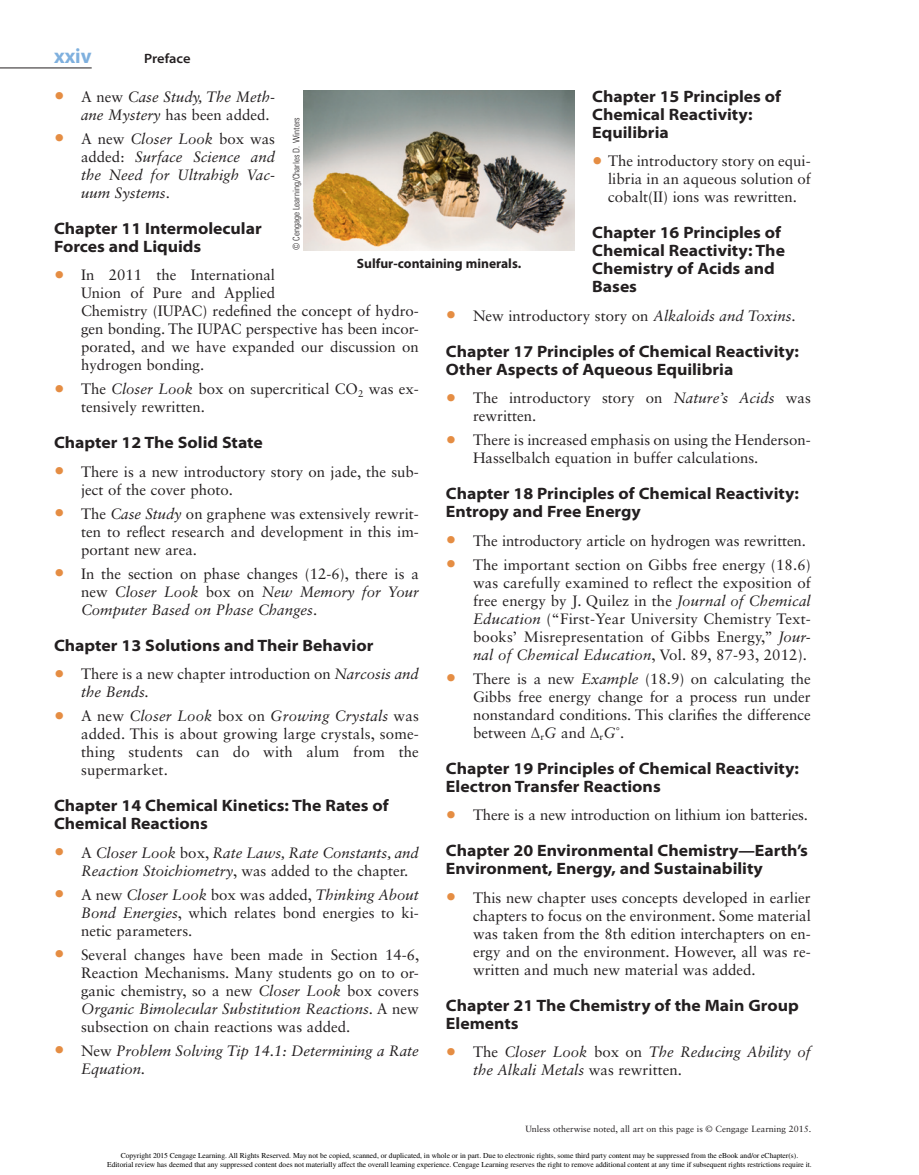
<style>
.page{position:relative;width:919px;height:1175px;background:#fff}
.page>*{position:absolute;margin:0;border:0;box-sizing:border-box;transform-origin:0 0}
.t1{font:700 semi-expanded 21px "Myriad Pro";color:#7fb0de;scale:.9 1}
.t2{font:700 semi-expanded 16.5px/18px "Myriad Pro";color:#231f20}
.t3{font:15px/18px "Sabon LT Std";color:#231f20;text-align:justify}
.t4{font:italic 15px/18px "Sabon LT Std";color:#231f20}
.t5{font:700 13.5px "Myriad Pro";color:#231f20}
.t6{font:600 semi-expanded 13.5px "Myriad Pro";color:#231f20}
.t7{font:9px "Sabon LT Std";color:#231f20}
.t8{font:300 condensed 9px "Univers LT Std";color:#231f20}
.t9{font:7.5px/9px "Times";color:#000;text-align:center}
.s1{font-size:21px;color:#e58d43}
.s2{font-style:italic}
.s3{font-style:normal;font-size:21px;color:#e58d43}
.s4{font-style:normal}
</style>
<div class="page">
<hr style="left:0;top:68px;width:92px;height:1px;background:#231f20">
<img style="left:304px;top:90px;width:270px;height:160px">
<p class="t1" style="left:54px;top:42px;width:43px">xxiv</p>
<p class="t6" style="left:144px;top:50px;width:48px">Preface</p>
<p class="t2" style="left:592px;top:86px;width:190px">Chapter 15 Principles of<br>Chemical Reactivity:<br>Equilibria</p>
<p class="t3" style="left:608px;top:152px;width:204px;text-indent:-16px"><span class="s1">•</span> The introductory story on equi&shy;libria in an aqueous solution of cobalt(II) ions was rewritten.</p>
<p class="t2" style="left:592px;top:223px;width:194px">Chapter 16 Principles of<br>Chemical Reactivity: The<br>Chemistry of Acids and<br>Bases</p>
<p class="t3" style="left:446px;top:306px;width:351px"><span class="s1">•</span> New introductory story on <span class="s2">Alkaloids and Toxins</span>.</p>
<p class="t2" style="left:446px;top:341px;width:354px">Chapter 17 Principles of Chemical Reactivity:<br>Other Aspects of Aqueous Equilibria</p>
<p class="t3" style="left:473px;top:389px;width:339px;text-indent:-27px"><span class="s1">•</span> The introductory story on <span class="s2">Nature’s Acids</span> was rewritten.</p>
<p class="t3" style="left:473px;top:431px;width:339px;text-indent:-27px"><span class="s1">•</span> There is increased emphasis on using the Henderson-<br>Hasselbalch equation in buffer calculations.</p>
<p class="t2" style="left:446px;top:484px;width:354px">Chapter 18 Principles of Chemical Reactivity:<br>Entropy and Free Energy</p>
<p class="t3" style="left:446px;top:531px;width:361px"><span class="s1">•</span> The introductory article on hydrogen was rewritten.</p>
<p class="t3" style="left:473px;top:555px;width:339px;text-indent:-27px"><span class="s1">•</span> The important section on Gibbs free energy (18.6) was carefully examined to reflect the exposition of free energy by J. Quilez in the <span class="s2">Journal of Chemical Education</span> (“First-Year University Chemistry Text&shy;books’ Misrepresentation of Gibbs Energy,” <span class="s2">Jour&shy;nal of Chemical Education</span>, Vol. 89, 87-93, 2012).</p>
<p class="t3" style="left:473px;top:669px;width:339px;text-indent:-27px"><span class="s1">•</span> There is a new <span class="s2">Example</span> (18.9) on calculating the Gibbs free energy change for a process run under nonstandard conditions. This clarifies the difference between ∆<sub>r</sub><span class="s2">G</span> and ∆<sub>r</sub><span class="s2">G</span>˚.</p>
<p class="t2" style="left:446px;top:758px;width:354px">Chapter 19 Principles of Chemical Reactivity:<br>Electron Transfer Reactions</p>
<p class="t3" style="left:446px;top:806px;width:363px"><span class="s1">•</span> There is a new introduction on lithium ion batteries.</p>
<p class="t2" style="left:446px;top:841px;width:363px">Chapter 20 Environmental Chemistry—Earth’s<br>Environment, Energy, and Sustainability</p>
<p class="t3" style="left:473px;top:888px;width:339px;text-indent:-27px"><span class="s1">•</span> This new chapter uses concepts developed in earlier chapters to focus on the environment. Some material was taken from the 8th edition interchapters on en&shy;ergy and on the environment. However, all was re&shy;written and much new material was added.</p>
<p class="t2" style="left:446px;top:995px;width:354px">Chapter 21 The Chemistry of the Main Group<br>Elements</p>
<p class="t4" style="left:473px;top:1043px;width:339px;text-indent:-27px"><span class="s3">•</span> <span class="s4">The</span> Closer Look <span class="s4">box on</span> The Reducing Ability of the Alkali Metals <span class="s4">was rewritten.</span></p>
<p class="t4" style="left:81px;top:87px;width:195px;text-indent:-27px"><span class="s3">•</span> <span class="s4">A new</span> Case Study, The Meth&shy;ane Mystery <span class="s4">has been added.</span></p>
<p class="t4" style="left:81px;top:129px;width:195px;text-align:justify;text-indent:-27px"><span class="s3">•</span> <span class="s4">A new</span> Closer Look <span class="s4">box was added:</span> Surface Science and the Need for Ultrahigh Vac&shy;uum Systems<span class="s4">.</span></p>
<p class="t2" style="left:54px;top:218px;width:209px">Chapter 11 Intermolecular<br>Forces and Liquids</p>
<p class="t3" style="left:81px;top:266px;width:339px;text-align:left;text-indent:-27px"><span class="s1">•</span> In 2011 the International<br>Union of Pure and Applied<br>Chemistry (IUPAC) redefined the concept of hydro&shy;gen bonding. The IUPAC perspective has been incor&shy;porated, and we have expanded our discussion on hydrogen bonding.</p>
<p class="t3" style="left:81px;top:380px;width:339px;text-indent:-27px"><span class="s1">•</span> The <span class="s2">Closer Look</span> box on supercritical CO<sub>2</sub> was ex&shy;tensively rewritten.</p>
<p class="t2" style="left:54px;top:433px;width:210px">Chapter 12 The Solid State</p>
<p class="t3" style="left:81px;top:462px;width:339px;text-indent:-27px"><span class="s1">•</span> There is a new introductory story on jade, the sub&shy;ject of the cover photo.</p>
<p class="t3" style="left:81px;top:504px;width:339px;text-indent:-27px"><span class="s1">•</span> The <span class="s2">Case Study</span> on graphene was extensively rewrit&shy;ten to reflect research and development in this im&shy;portant new area.</p>
<p class="t4" style="left:81px;top:564px;width:339px;text-align:justify;text-indent:-27px"><span class="s3">•</span> <span class="s4">In the section on phase changes (12-6), there is a new</span> Closer Look <span class="s4">box on</span> New Memory for Your Computer Based on Phase Changes<span class="s4">.</span></p>
<p class="t2" style="left:54px;top:635px;width:320px">Chapter 13 Solutions and Their Behavior</p>
<p class="t3" style="left:81px;top:665px;width:339px;text-indent:-27px"><span class="s1">•</span> There is a new chapter introduction on <span class="s2">Narcosis and the Bends.</span></p>
<p class="t3" style="left:81px;top:707px;width:339px;text-indent:-27px"><span class="s1">•</span> A new <span class="s2">Closer Look</span> box on <span class="s2">Growing Crystals</span> was added. This is about growing large crystals, some&shy;thing students can do with alum from the supermarket.</p>
<p class="t2" style="left:54px;top:796px;width:336px">Chapter 14 Chemical Kinetics: The Rates of<br>Chemical Reactions</p>
<p class="t4" style="left:81px;top:843px;width:339px;text-indent:-27px"><span class="s3">•</span> <span class="s4">A</span> Closer Look <span class="s4">box,</span> Rate Laws, Rate Constants, and<br>Reaction Stoichiometry<span class="s4">, was added to the chapter.</span></p>
<p class="t3" style="left:81px;top:885px;width:339px;text-indent:-27px"><span class="s1">•</span> A new <span class="s2">Closer Look</span> box was added, <span class="s2">Thinking About Bond Energies</span>, which relates bond energies to ki&shy;netic parameters.</p>
<p class="t3" style="left:81px;top:945px;width:340px;text-indent:-27px"><span class="s1">•</span> Several changes have been made in Section 14-6, Reaction Mechanisms. Many students go on to or&shy;ganic chemistry, so a new <span class="s2">Closer Look</span> box covers <span class="s2">Organic Bimolecular Substitution Reactions</span>. A new subsection on chain reactions was added.</p>
<p class="t4" style="left:81px;top:1041px;width:339px;text-indent:-27px"><span class="s3">•</span> <span class="s4">New</span> Problem Solving Tip 14.1: Determining a Rate<br>Equation.</p>
<p class="t8" style="left:291px;top:250px;width:134px;rotate:-90deg">© Cengage Learning/Charles D. Winters</p>
<p class="t5" style="left:357px;top:255px;width:166px">Sulfur-containing minerals.</p>
<p class="t7" style="left:525px;top:1123px;width:287px">Unless otherwise noted, all art on this page is © Cengage Learning 2015.</p>
<p class="t9" style="left:107px;top:1151px;width:705px">Copyright 2015 Cengage Learning. All Rights Reserved. May not be copied, scanned, or duplicated, in whole or in part. Due to electronic rights, some third party content may be suppressed from the eBook and/or eChapter(s).<br>Editorial review has deemed that any suppressed content does not materially affect the overall learning experience. Cengage Learning reserves the right to remove additional content at any time if subsequent rights restrictions require it.</p>
</div>
